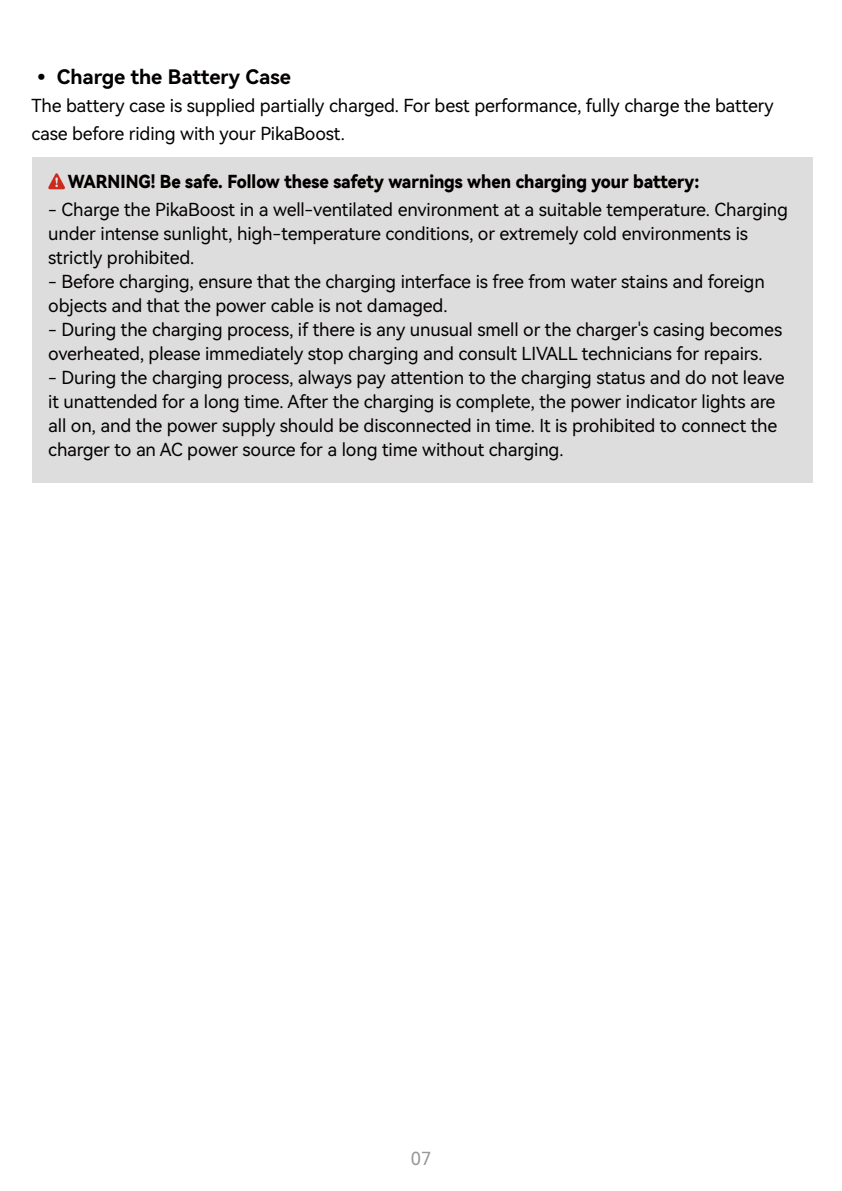
<style>
.page{position:relative;width:842px;height:1191px;background:#fff}
.page>*{position:absolute;margin:0;border:0;box-sizing:border-box;transform-origin:0 0}
.t1{font:20px "Harmony OS Sans SC Bold";color:#040000}
.t2{font:18px/24px "Harmony OS Sans SC";letter-spacing:-.01em;color:#040000}
.t3{font:18px "Harmony OS Sans SC Black";color:#040000;scale:.93 1}
.t4{font:18px "Harmony OS Sans SC";color:#999899}
</style>
<div class="page">
<div style="left:32px;top:158px;width:780px;height:324px;background:#ddd"></div>
<svg style="left:48px;top:173px;width:17px;height:16px"></svg>
<p class="t1" style="left:31px;top:63px;width:261px">• Charge the Battery Case</p>
<p class="t2" style="left:31px;top:91px;width:744px;line-height:28px">The battery case is supplied partially charged. For best performance, fully charge the battery case before riding with your PikaBoost.</p>
<p class="t3" style="left:68px;top:169px;width:681px">WARNING! Be safe. Follow these safety warnings when charging your battery:</p>
<p class="t2" style="left:48px;top:197px;width:741px">- Charge the PikaBoost in a well-ventilated environment at a suitable temperature. Charging under intense sunlight, high-temperature conditions, or extremely cold environments is strictly prohibited.</p>
<p class="t2" style="left:48px;top:269px;width:718px">- Before charging, ensure that the charging interface is free from water stains and foreign objects and that the power cable is not damaged.</p>
<p class="t2" style="left:48px;top:317px;width:735px">- During the charging process, if there is any unusual smell or the charger's casing becomes overheated, please immediately stop charging and consult LIVALL technicians for repairs.</p>
<p class="t2" style="left:48px;top:365px;width:738px">- During the charging process, always pay attention to the charging status and do not leave it unattended for a long time. After the charging is complete, the power indicator lights are all on, and the power supply should be disconnected in time. It is prohibited to connect the charger to an AC power source for a long time without charging.</p>
<p class="t4" style="left:411px;top:1145px;width:22px">07</p>
</div>
